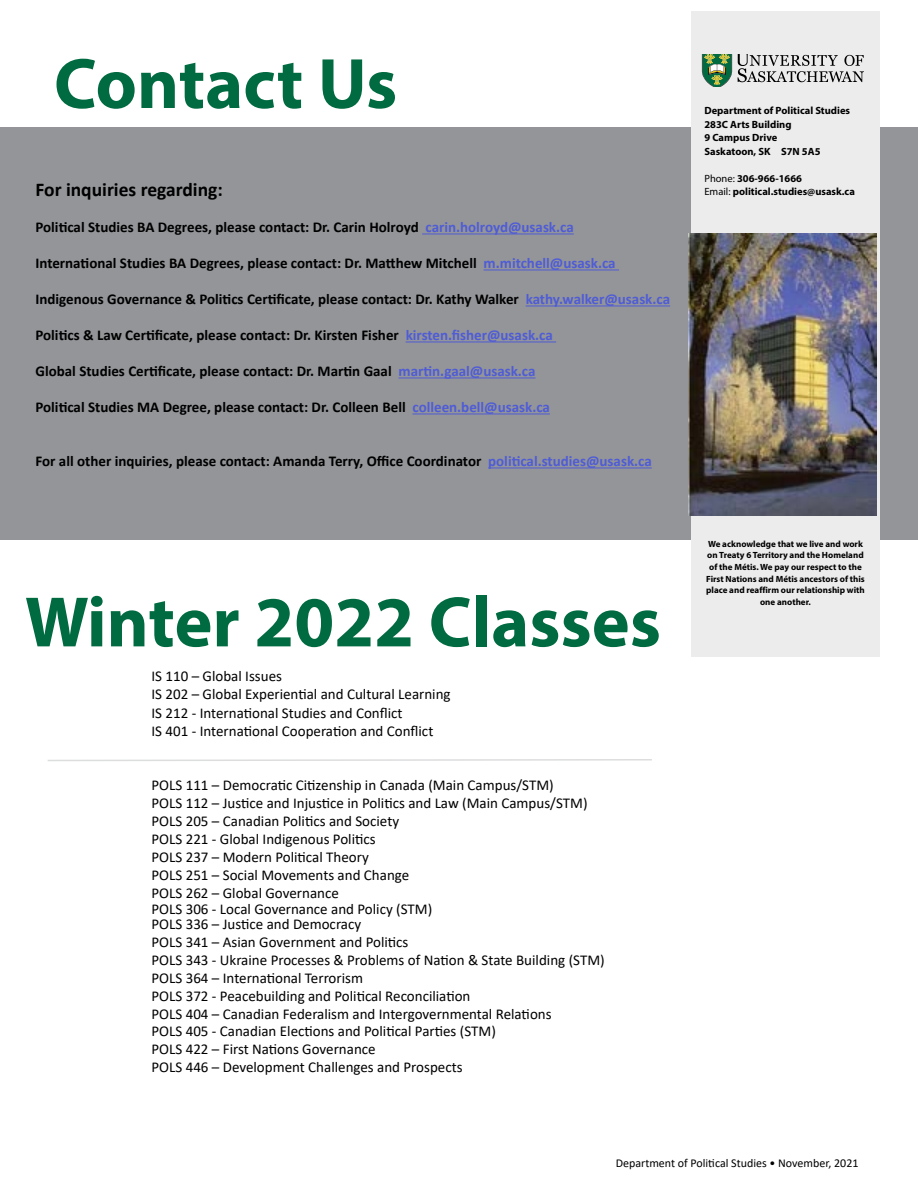
<style>
.page{position:relative;width:918px;height:1188px;background:#fff}
.page>*{position:absolute;margin:0;border:0;box-sizing:border-box;transform-origin:0 0}
.t1{font:700 72px "Myriad Pro";color:#006a40}
.t2{font:700 19.5px "Calibri";color:#000}
.t3{font:15px/18px "Calibri";color:#000}
.t4{font:700 15px "Calibri";color:#000}
.t5{font:12px "Calibri";color:#000}
.t6{font:700 10.5px/13.5px "Myriad Pro";color:#000}
.t7{font:700 9px/11.7px "Myriad Pro";color:#000;text-align:center}
.s1{color:#4f5cd6}
.s2{font-weight:400}
</style>
<div class="page">
<div style="left:0;top:128px;width:918px;height:412px;background:#939598"></div>
<hr style="left:422px;top:233px;width:152px;height:1px;background:#4f5cd6">
<hr style="left:484px;top:269px;width:135px;height:1px;background:#4f5cd6">
<hr style="left:526px;top:305px;width:144px;height:1px;background:#4f5cd6">
<hr style="left:406px;top:341px;width:150px;height:1px;background:#4f5cd6">
<hr style="left:399px;top:377px;width:137px;height:1px;background:#4f5cd6">
<hr style="left:412px;top:413px;width:138px;height:1px;background:#4f5cd6">
<hr style="left:488px;top:467px;width:164px;height:1px;background:#4f5cd6">
<div style="left:692px;top:11px;width:188px;height:645px;background:#ececed"></div>
<svg style="left:702px;top:54px;width:162px;height:33px"></svg>
<img style="left:689px;top:233px;width:188px;height:283px">
<svg style="left:47px;top:759px;width:605px;height:2px"></svg>
<h1 class="t1" style="left:54px;top:37px;width:345px">Contact Us</h1>
<h2 class="t2" style="left:35px;top:176px;width:189px">For inquiries regarding:</h2>
<p class="t4" style="left:35px;top:217px;width:540px">Political Studies BA Degrees, please contact: Dr. Carin Holroyd <span class="s1">carin.holroyd@usask.ca</span></p>
<p class="t4" style="left:35px;top:253px;width:582px">International Studies BA Degrees, please contact: Dr. Matthew Mitchell <span class="s1">m.mitchell@usask.ca</span></p>
<p class="t4" style="left:35px;top:289px;width:636px">Indigenous Governance &amp; Politics Certificate, please contact: Dr. Kathy Walker <span class="s1">kathy.walker@usask.ca</span></p>
<p class="t4" style="left:35px;top:325px;width:519px">Politics &amp; Law Certificate, please contact: Dr. Kirsten Fisher <span class="s1">kirsten.fisher@usask.ca</span></p>
<p class="t4" style="left:35px;top:361px;width:502px">Global Studies Certificate, please contact: Dr. Martin Gaal <span class="s1">martin.gaal@usask.ca</span></p>
<p class="t4" style="left:35px;top:397px;width:516px">Political Studies MA Degree, please contact: Dr. Colleen Bell <span class="s1">colleen.bell@usask.ca</span></p>
<p class="t4" style="left:35px;top:451px;width:618px">For all other inquiries, please contact: Amanda Terry, Office Coordinator <span class="s1">political.studies@usask.ca</span></p>
<h1 class="t1" style="left:25px;top:575px;width:638px">Winter 2022 Classes</h1>
<p class="t3" style="left:152px;top:667px;width:301px">IS 110 – Global Issues<br>IS 202 – Global Experiential and Cultural Learning</p>
<p class="t3" style="left:152px;top:703px;width:283px">IS 212 - International Studies and Conflict<br>IS 401 - International Cooperation and Conflict</p>
<p class="t3" style="left:152px;top:775px;width:438px">POLS 111 – Democratic Citizenship in Canada (Main Campus/STM)<br>POLS 112 – Justice and Injustice in Politics and Law (Main Campus/STM)<br>POLS 205 – Canadian Politics and Society<br>POLS 221 - Global Indigenous Politics<br>POLS 237 – Modern Political Theory<br>POLS 251 – Social Movements and Change<br>POLS 262 – Global Governance</p>
<p class="t3" style="left:152px;top:915px;width:455px">POLS 336 – Justice and Democracy<br>POLS 341 – Asian Government and Politics<br>POLS 343 - Ukraine Processes &amp; Problems of Nation &amp; State Building (STM)<br>POLS 364 – International Terrorism<br>POLS 372 - Peacebuilding and Political Reconciliation<br>POLS 404 – Canadian Federalism and Intergovernmental Relations</p>
<p class="t3" style="left:152px;top:900px;width:282px">POLS 306 - Local Governance and Policy (STM)</p>
<p class="t3" style="left:152px;top:1021px;width:346px">POLS 405 - Canadian Elections and Political Parties (STM)<br>POLS 422 – First Nations Governance<br>POLS 446 – Development Challenges and Prospects</p>
<p class="t6" style="left:704px;top:104px;width:147px">Department of Political Studies<br>283C Arts Building<br>9 Campus Drive<br>Saskatoon, SK S7N 5A5</p>
<p class="t6" style="left:704px;top:171px;width:152px"><span class="s2">Phone:</span> 306-966-1666<br><span class="s2">Email:</span> political.studies@usask.ca</p>
<p class="t7" style="left:706px;top:538px;width:160px">We acknowledge that we live and work on Treaty 6 Territory and the Homeland of the Métis. We pay our respect to the First Nations and Métis ancestors of this place and reaffirm our relationship with one another.</p>
<p class="t5" style="left:616px;top:1155px;width:244px">Department of Political Studies • November, 2021</p>
</div>
